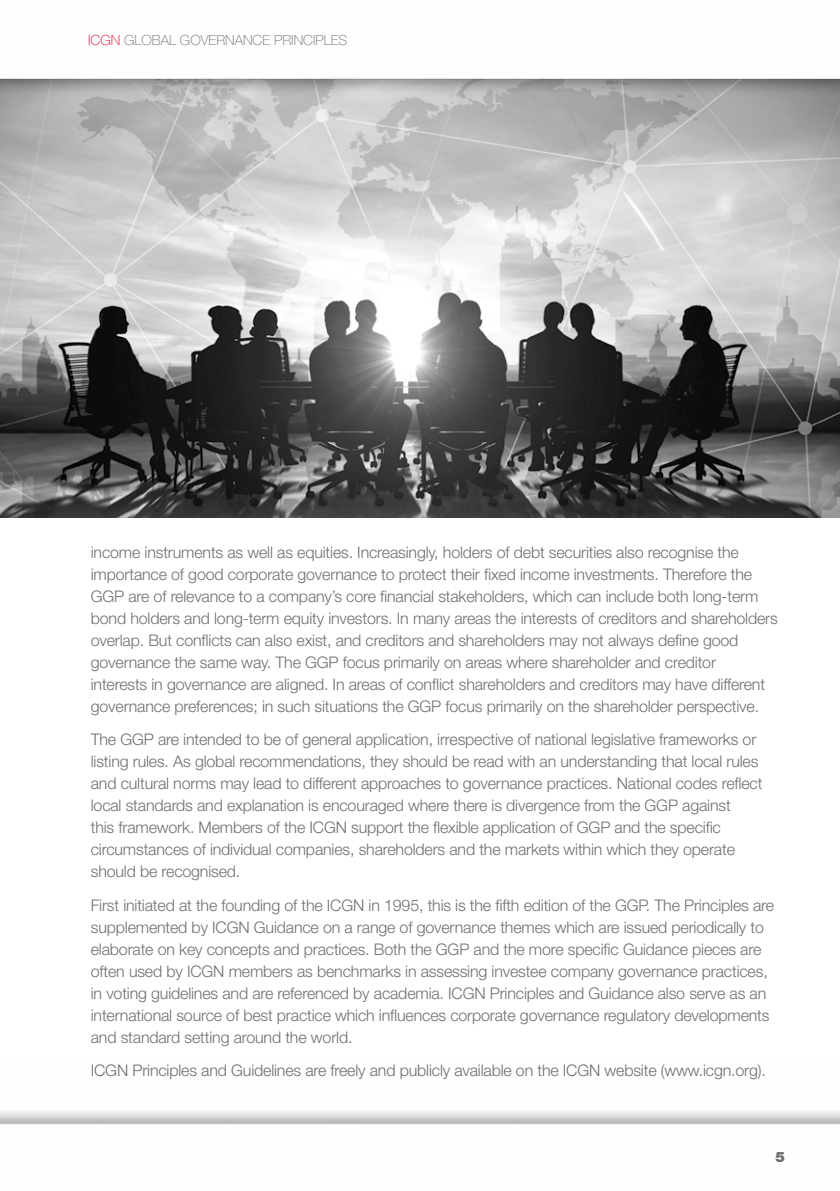
<style>
.page{position:relative;width:840px;height:1191px;background:#fff}
.page>*{position:absolute;margin:0;border:0;box-sizing:border-box;transform-origin:0 0}
.t1{font:300 16px/22px "Helvetica Neue LT Pro";letter-spacing:-.01em;color:#706f6f}
.t2{font:900 14.2px "Helvetica Neue LT Pro";color:#706f6f}
.t3{font:100 14px "Helvetica Neue LT Pro";color:#706f6f}
.s1{color:#dd052b}
</style>
<div class="page">
<img style="left:0;top:125px;width:839px;height:393px">
<img style="left:0;top:78px;width:839px;height:47px">
<p class="t3" style="left:88px;top:32px;width:260px"><span class="s1">ICGN</span> GLOBAL GOVERNANCE PRINCIPLES</p>
<p class="t1" style="left:91px;top:541px;width:688px">income instruments as well as equities. Increasingly, holders of debt securities also recognise the importance of good corporate governance to protect their fixed income investments. Therefore the GGP are of relevance to a company’s core financial stakeholders, which can include both long-term bond holders and long-term equity investors. In many areas the interests of creditors and shareholders overlap. But conflicts can also exist, and creditors and shareholders may not always define good governance the same way. The GGP focus primarily on areas where shareholder and creditor<br>interests in governance are aligned. In areas of conflict shareholders and creditors may have different governance preferences; in such situations the GGP focus primarily on the shareholder perspective.</p>
<p class="t1" style="left:91px;top:728px;width:672px">The GGP are intended to be of general application, irrespective of national legislative frameworks or listing rules. As global recommendations, they should be read with an understanding that local rules and cultural norms may lead to different approaches to governance practices. National codes reflect local standards and explanation is encouraged where there is divergence from the GGP against<br>this framework. Members of the ICGN support the flexible application of GGP and the specific circumstances of individual companies, shareholders and the markets within which they operate should be recognised.</p>
<p class="t1" style="left:91px;top:893px;width:684px">First initiated at the founding of the ICGN in 1995, this is the fifth edition of the GGP. The Principles are supplemented by ICGN Guidance on a range of governance themes which are issued periodically to elaborate on key concepts and practices. Both the GGP and the more specific Guidance pieces are often used by ICGN members as benchmarks in assessing investee company governance practices, in voting guidelines and are referenced by academia. ICGN Principles and Guidance also serve as an international source of best practice which influences corporate governance regulatory developments and standard setting around the world.</p>
<p class="t1" style="left:91px;top:1059px;width:676px">ICGN Principles and Guidelines are freely and publicly available on the ICGN website (www.icgn.org).</p>
<p class="t2" style="left:774px;top:1148px;width:11px">5</p>
</div>
